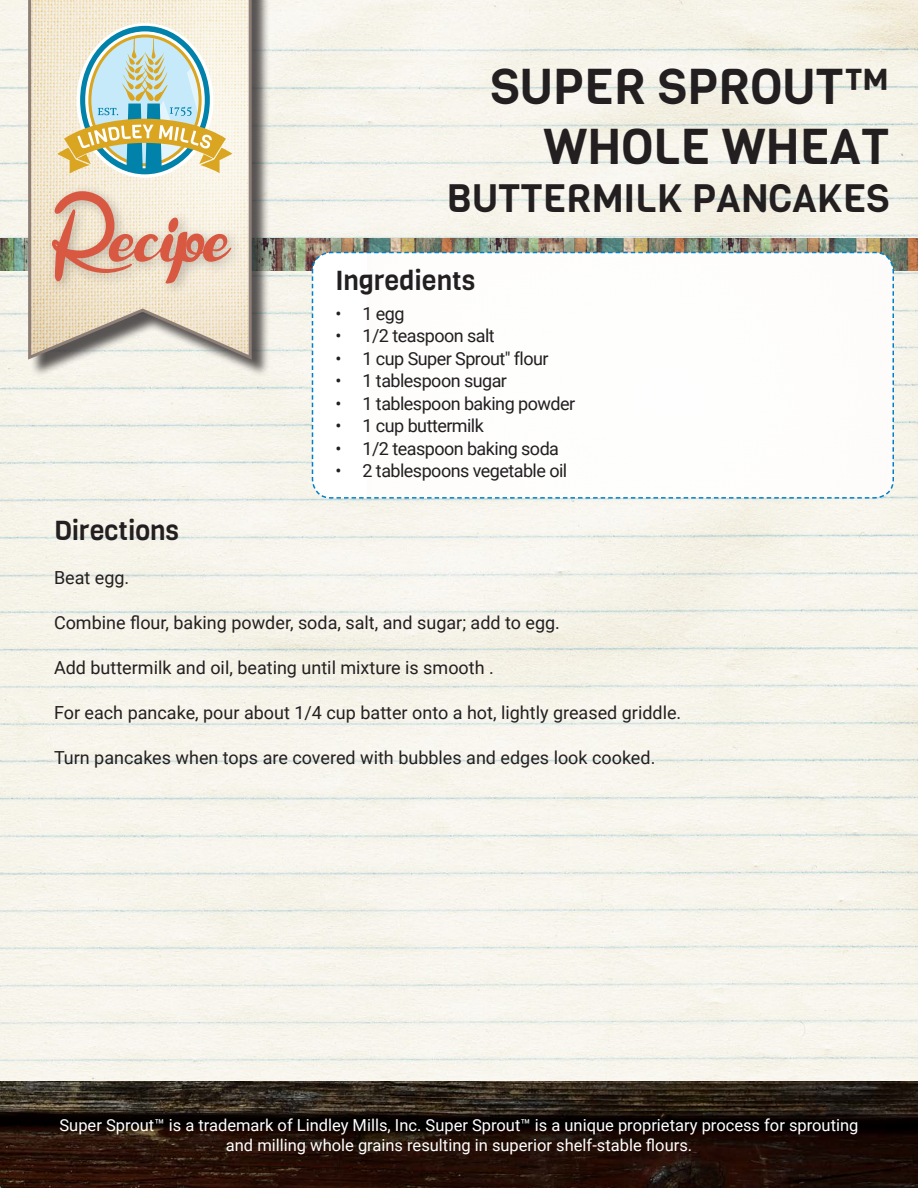
<style>
.page{position:relative;width:918px;height:1188px;background:#fff}
.page>*{position:absolute;margin:0;border:0;box-sizing:border-box;transform-origin:0 0}
.t1{font:49.5px "Viga";color:#231f20}
.t2{font:39px "Viga";color:#231f20}
.t3{font:27px "Viga";color:#231f20}
.t4{font:18px "Roboto";color:#231f20}
.t5{font:18px "Roboto";letter-spacing:-.03em;color:#231f20}
.t6{font:16.5px/19.8px "Roboto";color:#fff;text-align:center}
</style>
<div class="page">
<img style="left:0;top:0;width:918px;height:1081px">
<img style="left:0;top:1081px;width:918px;height:107px">
<img style="left:0;top:239px;width:27px;height:32px">
<img style="left:270px;top:239px;width:182px;height:32px">
<img style="left:452px;top:239px;width:233px;height:12px">
<img style="left:685px;top:239px;width:233px;height:32px">
<div style="left:30px;top:0;width:240px;height:377px;background:#231f20;opacity:.75"></div>
<svg style="left:27px;top:0;width:226px;height:362px;background:#d9d0be"></svg>
<div style="left:45px;top:184px;width:199px;height:113px;background:#231f20;opacity:.28"></div>
<svg style="left:311px;top:251px;width:584px;height:248px"></svg>
<svg style="left:51px;top:26px;width:185px;height:258px;background:#d6ceb9"></svg>
<p class="t1" style="left:491px;top:54px;width:400px">SUPER SPROUT™</p>
<p class="t1" style="left:544px;top:114px;width:347px">WHOLE WHEAT</p>
<p class="t2" style="left:446px;top:173px;width:445px">BUTTERMILK PANCAKES</p>
<p class="t3" style="left:335px;top:262px;width:141px">Ingredients</p>
<p class="t4" style="left:336px;top:301px;width:71px">• 1 egg</p>
<p class="t5" style="left:336px;top:323px;width:161px">• 1/2 teaspoon salt</p>
<p class="t5" style="left:336px;top:346px;width:215px">• 1 cup Super Sprout" flour</p>
<p class="t5" style="left:336px;top:368px;width:173px">• 1 tablespoon sugar</p>
<p class="t5" style="left:336px;top:391px;width:241px">• 1 tablespoon baking powder</p>
<p class="t5" style="left:336px;top:413px;width:150px">• 1 cup buttermilk</p>
<p class="t5" style="left:336px;top:436px;width:225px">• 1/2 teaspoon baking soda</p>
<p class="t5" style="left:336px;top:458px;width:233px">• 2 tablespoons vegetable oil</p>
<p class="t3" style="left:54px;top:513px;width:127px">Directions</p>
<p class="t4" style="left:54px;top:565px;width:77px">Beat egg.</p>
<p class="t4" style="left:54px;top:610px;width:508px">Combine flour, baking powder, soda, salt, and sugar; add to egg.</p>
<p class="t4" style="left:54px;top:655px;width:441px">Add buttermilk and oil, beating until mixture is smooth .</p>
<p class="t4" style="left:54px;top:700px;width:629px">For each pancake, pour about 1/4 cup batter onto a hot, lightly greased griddle.</p>
<p class="t4" style="left:54px;top:745px;width:603px">Turn pancakes when tops are covered with bubbles and edges look cooked.</p>
<p class="t6" style="left:59px;top:1115px;width:801px">Super Sprout™ is a trademark of Lindley Mills, Inc. Super Sprout™ is a unique proprietary process for sprouting and milling whole grains resulting in superior shelf-stable flours.</p>
</div>
